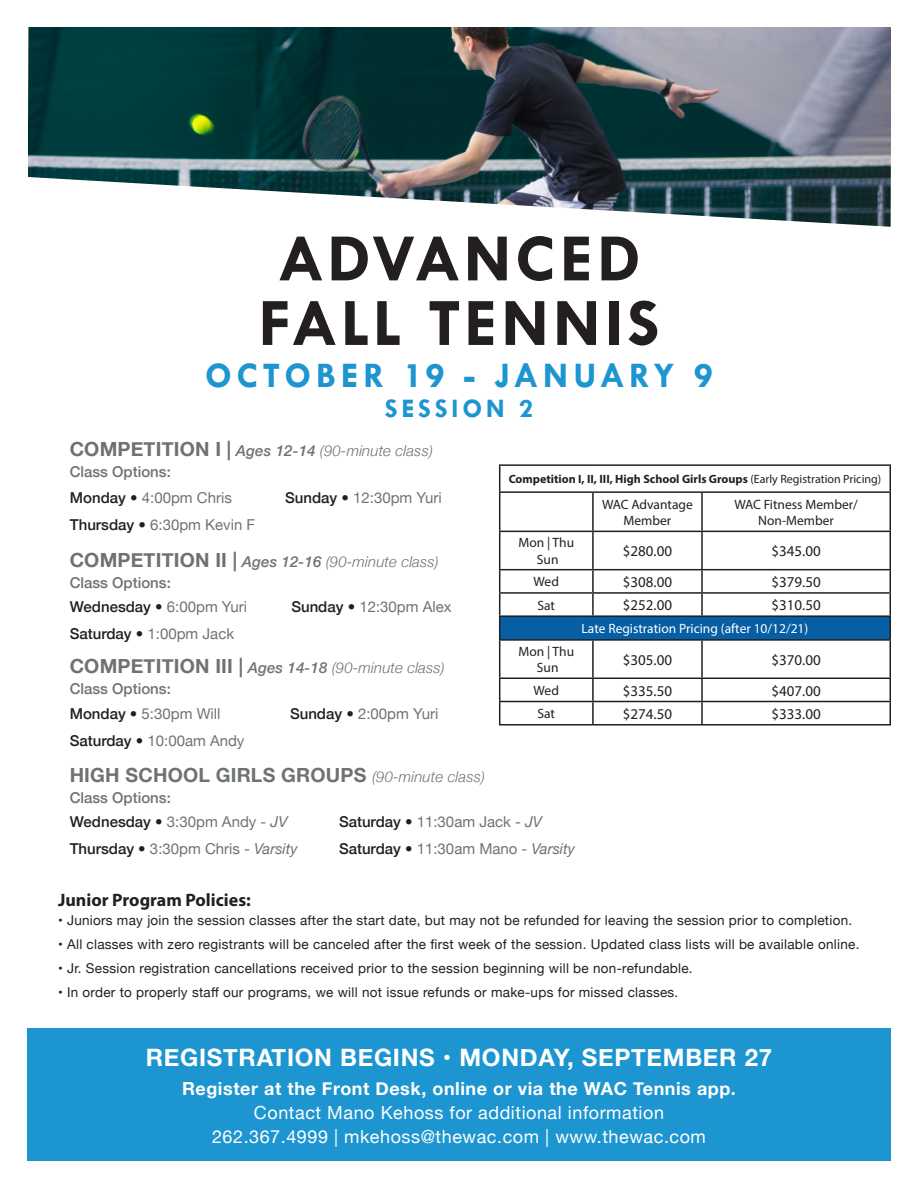
<style>
.page{position:relative;width:918px;height:1188px;background:#fff}
.page>*{position:absolute;margin:0;border:0;box-sizing:border-box;transform-origin:0 0}
.t1{font:700 68.25px "Tw Cen";letter-spacing:.045em;color:#231f20}
.t2{font:700 36.3px "Tw Cen";letter-spacing:.125em;color:#1d95d0}
.t3{font:700 27px "Tw Cen";letter-spacing:.14em;color:#1d95d0}
.t4{font:700 24px "Helvetica Neue";letter-spacing:.03em;color:#fff}
.t5{font:700 19.5px "Helvetica Neue";letter-spacing:.01em;color:#6f7274}
.t6{font:18px "Helvetica Neue";letter-spacing:.03em;color:#fff}
.t7{font:700 18px "Helvetica Neue";letter-spacing:.03em;color:#fff}
.t8{font:700 18px "Myriad Pro";color:#231f20}
.t9{font:15px "Helvetica Neue";color:#6f7274}
.t10{font:italic 300 15px "Helvetica Neue";letter-spacing:.01em;color:#6f7274}
.t11{font:15px "Myriad Pro";color:#231f20}
.t12{font:500 15px "Helvetica Neue";color:#6f7274}
.t13{font:500 15px "Helvetica Neue";color:#231f20}
.t14{font:13.5px "Helvetica Neue";letter-spacing:.02em;color:#231f20}
.t15{font:13.5px/16.2px "Myriad Pro";color:#231f20;text-align:center}
.t16{font:13.5px "Myriad Pro";color:#fff}
.t17{font:700 12px "Myriad Pro";color:#231f20}
.s1{font-weight:700;font-style:normal;font-size:19.5px}
.s2{font-weight:500}
.s3{font-weight:500;color:#231f20}
.s4{font-weight:400;color:#6f7274}
.s5{font-weight:400}
.s6{font-weight:300;font-style:italic;font-size:15px}
.s7{font-style:italic}
</style>
<div class="page">
<div style="left:500px;top:616px;width:390px;height:24px;background:#065ea5"></div>
<hr style="left:499px;top:464px;width:94px;height:2px;background:#231f20">
<svg style="left:499px;top:466px;width:1px;height:25px"></svg>
<hr style="left:593px;top:464px;width:109px;height:2px;background:#231f20">
<hr style="left:702px;top:464px;width:189px;height:2px;background:#231f20">
<svg style="left:890px;top:466px;width:1px;height:25px"></svg>
<hr style="left:499px;top:491px;width:94px;height:2px;background:#231f20">
<hr style="left:499px;top:493px;width:1px;height:38px;background:#231f20">
<hr style="left:593px;top:491px;width:109px;height:2px;background:#231f20">
<hr style="left:592px;top:493px;width:2px;height:38px;background:#231f20">
<hr style="left:702px;top:491px;width:189px;height:2px;background:#231f20">
<hr style="left:701px;top:493px;width:2px;height:38px;background:#231f20">
<hr style="left:890px;top:493px;width:1px;height:38px;background:#231f20">
<hr style="left:499px;top:531px;width:94px;height:1px;background:#231f20">
<hr style="left:499px;top:532px;width:1px;height:37px;background:#231f20">
<hr style="left:593px;top:531px;width:109px;height:1px;background:#231f20">
<hr style="left:592px;top:532px;width:2px;height:37px;background:#231f20">
<hr style="left:702px;top:531px;width:189px;height:1px;background:#231f20">
<hr style="left:701px;top:532px;width:2px;height:37px;background:#231f20">
<hr style="left:890px;top:532px;width:1px;height:37px;background:#231f20">
<hr style="left:499px;top:569px;width:94px;height:1px;background:#231f20">
<hr style="left:593px;top:569px;width:109px;height:1px;background:#231f20">
<hr style="left:592px;top:570px;width:2px;height:22px;background:#231f20">
<hr style="left:702px;top:569px;width:189px;height:1px;background:#231f20">
<hr style="left:701px;top:570px;width:2px;height:22px;background:#231f20">
<hr style="left:499px;top:592px;width:94px;height:2px;background:#231f20">
<hr style="left:593px;top:592px;width:109px;height:2px;background:#231f20">
<hr style="left:592px;top:594px;width:2px;height:21px;background:#231f20">
<hr style="left:702px;top:592px;width:189px;height:2px;background:#231f20">
<hr style="left:701px;top:594px;width:2px;height:21px;background:#231f20">
<hr style="left:499px;top:615px;width:94px;height:2px;background:#231f20">
<svg style="left:499px;top:570px;width:1px;height:69px"></svg>
<hr style="left:593px;top:615px;width:109px;height:2px;background:#231f20">
<hr style="left:702px;top:615px;width:189px;height:2px;background:#231f20">
<svg style="left:890px;top:570px;width:1px;height:69px"></svg>
<hr style="left:499px;top:639px;width:94px;height:2px;background:#231f20">
<hr style="left:499px;top:641px;width:1px;height:37px;background:#231f20">
<hr style="left:593px;top:639px;width:109px;height:2px;background:#231f20">
<hr style="left:592px;top:641px;width:2px;height:37px;background:#231f20">
<hr style="left:702px;top:639px;width:189px;height:2px;background:#231f20">
<hr style="left:701px;top:641px;width:2px;height:37px;background:#231f20">
<hr style="left:890px;top:641px;width:1px;height:37px;background:#231f20">
<hr style="left:499px;top:678px;width:94px;height:1px;background:#231f20">
<hr style="left:593px;top:678px;width:109px;height:1px;background:#231f20">
<hr style="left:592px;top:679px;width:2px;height:22px;background:#231f20">
<hr style="left:702px;top:678px;width:189px;height:1px;background:#231f20">
<hr style="left:701px;top:679px;width:2px;height:22px;background:#231f20">
<hr style="left:499px;top:701px;width:94px;height:1px;background:#231f20">
<svg style="left:499px;top:679px;width:1px;height:45px"></svg>
<hr style="left:593px;top:701px;width:109px;height:1px;background:#231f20">
<hr style="left:592px;top:702px;width:2px;height:22px;background:#231f20">
<hr style="left:702px;top:701px;width:189px;height:1px;background:#231f20">
<hr style="left:701px;top:702px;width:2px;height:22px;background:#231f20">
<svg style="left:890px;top:679px;width:1px;height:45px"></svg>
<hr style="left:499px;top:724px;width:94px;height:2px;background:#231f20">
<hr style="left:593px;top:724px;width:109px;height:2px;background:#231f20">
<hr style="left:702px;top:724px;width:189px;height:2px;background:#231f20">
<div style="left:27px;top:1028px;width:864px;height:133px;background:#1d95d0"></div>
<img style="left:28px;top:27px;width:863px;height:200px">
<p class="t1" style="left:277px;top:218px;width:365px">ADVANCED</p>
<p class="t1" style="left:258px;top:282px;width:403px">FALL TENNIS</p>
<p class="t2" style="left:205px;top:353px;width:509px">OCTOBER 19 - JANUARY 9</p>
<p class="t3" style="left:385px;top:392px;width:150px">SESSION 2</p>
<p class="t10" style="left:70px;top:439px;width:365px"><span class="s1">COMPETITION I |</span> <span class="s2">Ages 12-14</span> (90-minute class)</p>
<p class="t12" style="left:70px;top:460px;width:103px">Class Options:</p>
<p class="t9" style="left:70px;top:487px;width:164px"><span class="s3">Monday •</span> 4:00pm Chris</p>
<p class="t9" style="left:70px;top:514px;width:187px"><span class="s3">Thursday •</span> 6:30pm Kevin F</p>
<p class="t9" style="left:285px;top:487px;width:158px"><span class="s3">Sunday •</span> 12:30pm Yuri</p>
<p class="t10" style="left:70px;top:550px;width:371px"><span class="s1">COMPETITION II |</span> <span class="s2">Ages 12-16</span> (90-minute class)</p>
<p class="t12" style="left:70px;top:570px;width:103px">Class Options:</p>
<p class="t13" style="left:70px;top:595px;width:179px">Wednesday • <span class="s4">6:00pm Yuri</span></p>
<p class="t9" style="left:70px;top:623px;width:166px"><span class="s3">Saturday •</span> 1:00pm Jack</p>
<p class="t9" style="left:291px;top:596px;width:162px"><span class="s3">Sunday •</span> 12:30pm Alex</p>
<p class="t10" style="left:70px;top:656px;width:377px"><span class="s1">COMPETITION III |</span> <span class="s2">Ages 14-18</span> (90-minute class)</p>
<p class="t12" style="left:70px;top:677px;width:103px">Class Options:</p>
<p class="t9" style="left:70px;top:703px;width:152px"><span class="s3">Monday •</span> 5:30pm Will</p>
<p class="t9" style="left:70px;top:730px;width:176px"><span class="s3">Saturday •</span> 10:00am Andy</p>
<p class="t9" style="left:290px;top:703px;width:150px"><span class="s3">Sunday •</span> 2:00pm Yuri</p>
<p class="t17" style="left:509px;top:471px;width:374px">Competition I, II, III, High School Girls Groups <span class="s5">(Early Registration Pricing)</span></p>
<p class="t15" style="left:602px;top:496px;width:92px">WAC Advantage<br>Member</p>
<p class="t15" style="left:734px;top:496px;width:125px">WAC Fitness Member/<br>Non-Member</p>
<p class="t15" style="left:518px;top:535px;width:57px">Mon | Thu</p>
<p class="t15" style="left:537px;top:551px;width:23px">Sun</p>
<p class="t11" style="left:623px;top:542px;width:51px">$280.00</p>
<p class="t11" style="left:771px;top:542px;width:51px">$345.00</p>
<p class="t15" style="left:534px;top:574px;width:27px">Wed</p>
<p class="t11" style="left:623px;top:573px;width:51px">$308.00</p>
<p class="t11" style="left:771px;top:573px;width:51px">$379.50</p>
<p class="t15" style="left:538px;top:597px;width:19px">Sat</p>
<p class="t11" style="left:623px;top:596px;width:51px">$252.00</p>
<p class="t11" style="left:771px;top:596px;width:51px">$310.50</p>
<p class="t16" style="left:582px;top:620px;width:228px">Late Registration Pricing (after 10/12/21)</p>
<p class="t15" style="left:518px;top:643px;width:57px">Mon | Thu</p>
<p class="t15" style="left:537px;top:659px;width:23px">Sun</p>
<p class="t11" style="left:623px;top:650px;width:51px">$305.00</p>
<p class="t11" style="left:771px;top:650px;width:51px">$370.00</p>
<p class="t15" style="left:534px;top:682px;width:27px">Wed</p>
<p class="t11" style="left:623px;top:681px;width:51px">$335.50</p>
<p class="t11" style="left:771px;top:681px;width:51px">$407.00</p>
<p class="t15" style="left:538px;top:705px;width:19px">Sat</p>
<p class="t11" style="left:623px;top:704px;width:51px">$274.50</p>
<p class="t11" style="left:771px;top:704px;width:51px">$333.00</p>
<p class="t5" style="left:70px;top:760px;width:417px">HIGH SCHOOL GIRLS GROUPS <span class="s6">(90-minute class)</span></p>
<p class="t12" style="left:70px;top:785px;width:103px">Class Options:</p>
<p class="t9" style="left:70px;top:811px;width:219px"><span class="s3">Wednesday •</span> 3:30pm Andy - <span class="s7">JV</span></p>
<p class="t9" style="left:70px;top:838px;width:230px"><span class="s3">Thursday •</span> 3:30pm Chris - <span class="s7">Varsity</span></p>
<p class="t9" style="left:339px;top:811px;width:205px"><span class="s3">Saturday •</span> 11:30am Jack - <span class="s7">JV</span></p>
<p class="t9" style="left:339px;top:838px;width:238px"><span class="s3">Saturday •</span> 11:30am Mano - <span class="s7">Varsity</span></p>
<p class="t8" style="left:58px;top:888px;width:194px">Junior Program Policies:</p>
<p class="t14" style="left:58px;top:911px;width:796px">• Juniors may join the session classes after the start date, but may not be refunded for leaving the session prior to completion.</p>
<p class="t14" style="left:58px;top:934px;width:803px">• All classes with zero registrants will be canceled after the first week of the session. Updated class lists will be available online.</p>
<p class="t14" style="left:58px;top:958px;width:636px">• Jr. Session registration cancellations received prior to the session beginning will be non-refundable.</p>
<p class="t14" style="left:58px;top:982px;width:622px">• In order to properly staff our programs, we will not issue refunds or make-ups for missed classes.</p>
<p class="t4" style="left:146px;top:1039px;width:628px">REGISTRATION BEGINS • MONDAY, SEPTEMBER 27</p>
<p class="t7" style="left:182px;top:1074px;width:555px">Register at the Front Desk, online or via the WAC Tennis app.</p>
<p class="t6" style="left:254px;top:1099px;width:412px">Contact Mano Kehoss for additional information</p>
<p class="t6" style="left:212px;top:1123px;width:495px">262.367.4999 | mkehoss@thewac.com | www.thewac.com</p>
</div>
